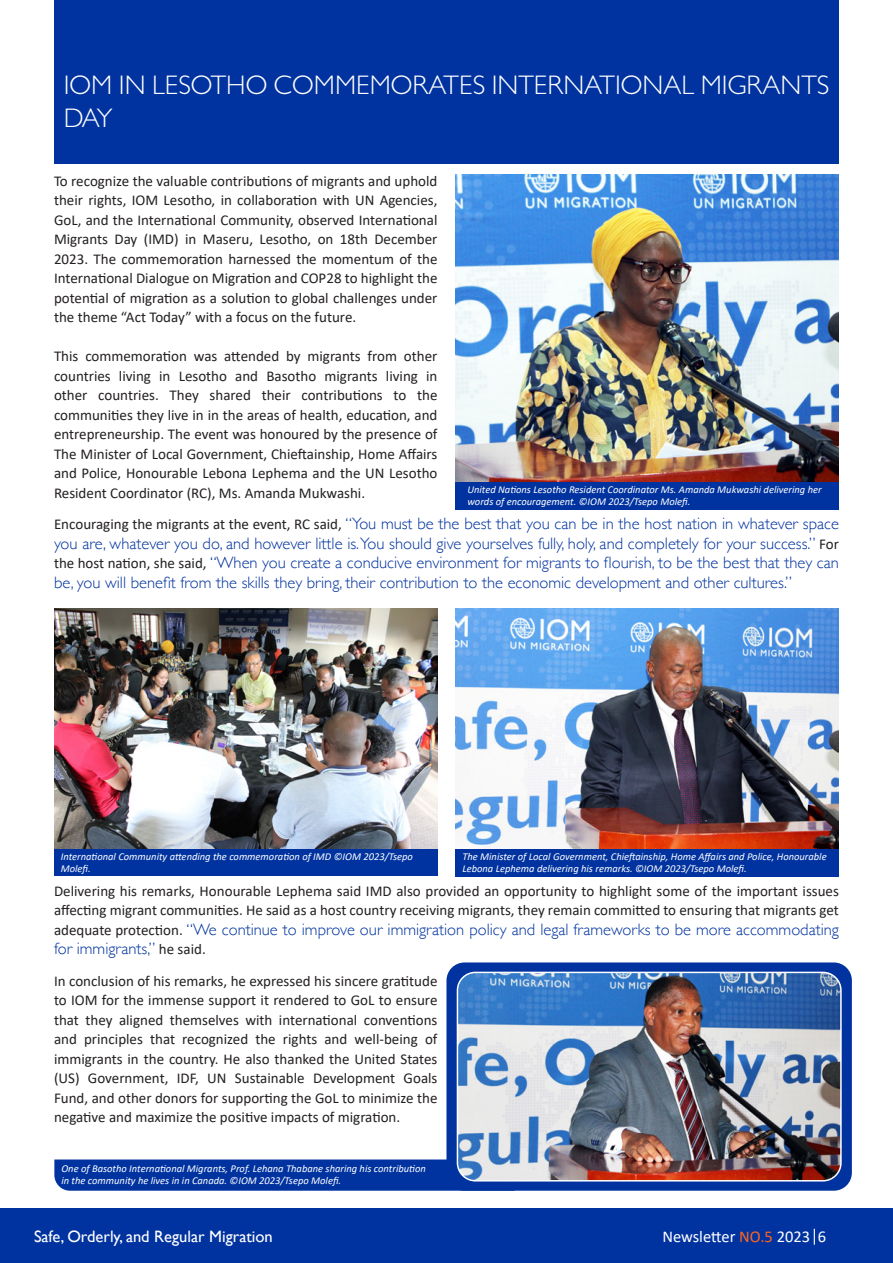
<style>
.page{position:relative;width:893px;height:1263px;background:#fff}
.page>*{position:absolute;margin:0;border:0;box-sizing:border-box;transform-origin:0 0}
.t1{font:300 27px/33px "Gill Sans MT Pro";color:#fff}
.t2{font:300 16.5px/19.5px "Gill Sans";color:#0033a0;text-align:justify}
.t3{font:16.5px "Gill Sans";color:#fff}
.t4{font:16.5px "Calibri";color:#fff}
.t5{font:15px/19.5px "Calibri";color:#231f20;text-align:justify}
.t6{font:italic 10.5px/12px "Calibri";color:#fff}
.s1{font-family:"Calibri";font-weight:400;font-size:15px;color:#231f20}
.s2{color:#ff661c}
</style>
<div class="page">
<div style="left:446px;top:962px;width:406px;height:229px;background:#0033a0;border-radius:18px"></div>
<svg style="left:54px;top:1159px;width:460px;height:32px;background:#0739a2"></svg>
<div style="left:0;top:1209px;width:893px;height:54px;background:#0033a0"></div>
<svg style="left:814px;top:1229px;width:1px;height:16px"></svg>
<div style="left:54px;top:0;width:785px;height:164px;background:#0033a0"></div>
<img style="left:455px;top:174px;width:384px;height:308px">
<img style="left:455px;top:608px;width:384px;height:241px">
<img style="left:54px;top:608px;width:383px;height:241px">
<img style="left:457px;top:972px;width:383px;height:209px">
<div style="left:457px;top:972px;width:385px;height:209px;border:2px solid #fff;border-radius:18px"></div>
<div style="left:455px;top:849px;width:384px;height:27px;background:#0033a0"></div>
<div style="left:54px;top:849px;width:383px;height:27px;background:#0033a0"></div>
<div style="left:455px;top:482px;width:384px;height:27px;background:#0033a0"></div>
<p class="t1" style="left:64px;top:68px;width:767px">IOM IN LESOTHO COMMEMORATES INTERNATIONAL MIGRANTS<br>DAY</p>
<p class="t5" style="left:54px;top:170px;width:385px">To recognize the valuable contributions of migrants and uphold their rights, IOM Lesotho, in collaboration with UN Agencies, GoL, and the International Community, observed International Migrants Day (IMD) in Maseru, Lesotho, on 18th December 2023. The commemoration harnessed the momentum of the International Dialogue on Migration and COP28 to highlight the potential of migration as a solution to global challenges under the theme “Act Today” with a focus on the future.</p>
<p class="t5" style="left:54px;top:346px;width:385px">This commemoration was attended by migrants from other countries living in Lesotho and Basotho migrants living in other countries. They shared their contributions to the communities they live in in the areas of health, education, and entrepreneurship. The event was honoured by the presence of The Minister of Local Government, Chieftainship, Home Affairs and Police, Honourable Lebona Lephema and the UN Lesotho Resident Coordinator (RC), Ms. Amanda Mukwashi.</p>
<p class="t2" style="left:54px;top:513px;width:786px"><span class="s1">Encouraging the migrants at the event, RC said,</span> “You must be the best that you can be in the host nation in whatever space you are, whatever you do, and however little is.You should give yourselves fully, holy, and completely for your success.” <span class="s1">For the host nation, she said,</span> “When you create a conducive environment for migrants to flourish, to be the best that they can be, you will benefit from the skills they bring, their contribution to the economic development and other cultures.”</p>
<p class="t6" style="left:467px;top:483px;width:356px">United Nations Lesotho Resident Coordinator Ms. Amanda Mukwashi delivering her words of encouragement. ©IOM 2023/Tsepo Molefi.</p>
<p class="t6" style="left:61px;top:850px;width:354px">International Community attending the commemoration of IMD ©IOM 2023/Tsepo<br>Molefi.</p>
<p class="t6" style="left:462px;top:850px;width:366px">The Minister of Local Government, Chieftainship, Home Affairs and Police, Honourable<br>Lebona Lephema delivering his remarks. ©IOM 2023/Tsepo Molefi.</p>
<p class="t5" style="left:54px;top:881px;width:786px">Delivering his remarks, Honourable Lephema said IMD also provided an opportunity to highlight some of the important issues affecting migrant communities. He said as a host country receiving migrants, they remain committed to ensuring that migrants get</p>
<p class="t2" style="left:54px;top:919px;width:786px"><span class="s1">adequate protection.</span> “We continue to improve our immigration policy and legal frameworks to be more accommodating for immigrants,” <span class="s1">he said.</span></p>
<p class="t5" style="left:54px;top:970px;width:385px">In conclusion of his remarks, he expressed his sincere gratitude to IOM for the immense support it rendered to GoL to ensure that they aligned themselves with international conventions and principles that recognized the rights and well-being of immigrants in the country. He also thanked the United States (US) Government, IDF, UN Sustainable Development Goals Fund, and other donors for supporting the GoL to minimize the negative and maximize the positive impacts of migration.</p>
<p class="t6" style="left:61px;top:1162px;width:366px">One of Basotho International Migrants, Prof. Lehana Thabane sharing his contribution in the community he lives in in Canada. ©IOM 2023/Tsepo Molefi.</p>
<p class="t3" style="left:34px;top:1227px;width:240px">Safe, Orderly, and Regular Migration</p>
<p class="t4" style="left:662px;top:1225px;width:165px">Newsletter <span class="s2">NO.5</span> 2023 6</p>
</div>
